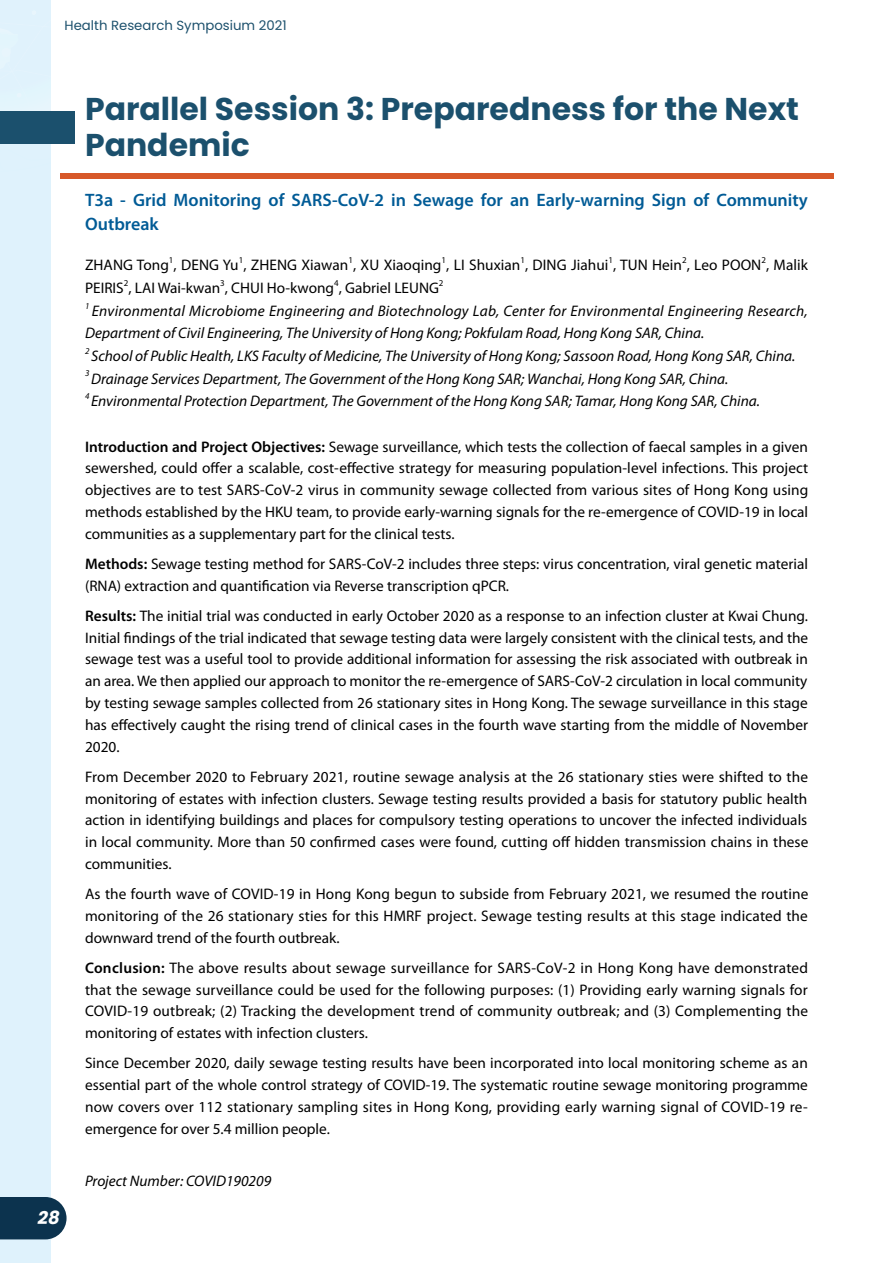
<style>
.page{position:relative;width:893px;height:1263px;background:#fff}
.page>*{position:absolute;margin:0;border:0;box-sizing:border-box;transform-origin:0 0}
.t1{font:700 31.5px/36px "Poppins";color:#1b506d}
.Eng_Text{font:600 18px/24px "Myriad Pro";color:#005b96}
.t2{font:italic 700 18px "Poppins";color:#fff}
.t3{font:15.3px/21.8px "Myriad Pro";color:#000;text-align:justify}
.t4{font:italic 15.3px/22.6px "Myriad Pro";color:#000}
.t5{font:13.2px "Poppins";color:#1d516d}
.t6{font:8.85px "Myriad Pro";color:#000}
.t7{font:italic 8.85px "Myriad Pro";color:#000}
.s1{font-weight:600}
</style>
<div class="page">
<div style="left:0;top:0;width:51px;height:1263px;background:#dff2fc"></div>
<svg style="left:0;top:1197px;width:67px;height:42px;background:#1d415a"></svg>
<div style="left:0;top:111px;width:75px;height:33px;background:#1b506d"></div>
<div style="left:60px;top:174px;width:773px;height:5px;background:#d75829"></div>
<p class="t5" style="left:65px;top:18px;width:223px">Health Research Symposium 2021</p>
<p class="t1" style="left:85px;top:92px;width:715px">Parallel Session 3: Preparedness for the Next<br>Pandemic</p>
<p class="Eng_Text" style="left:85px;top:188px;width:724px">T3a - Grid Monitoring of SARS-CoV-2 in Sewage for an Early-warning Sign of Community<br>Outbreak</p>
<p class="t3" style="left:85px;top:254px;width:724px">ZHANG Tong , DENG Yu , ZHENG Xiawan , XU Xiaoqing , LI Shuxian , DING Jiahui , TUN Hein , Leo POON , Malik</p>
<p class="t6" style="left:169px;top:255px;width:6px">1</p>
<p class="t6" style="left:239px;top:255px;width:6px">1</p>
<p class="t6" style="left:348px;top:255px;width:6px">1</p>
<p class="t6" style="left:441px;top:255px;width:6px">1</p>
<p class="t6" style="left:520px;top:255px;width:6px">1</p>
<p class="t6" style="left:608px;top:255px;width:6px">1</p>
<p class="t6" style="left:682px;top:255px;width:6px">2</p>
<p class="t6" style="left:761px;top:255px;width:6px">2</p>
<p class="t3" style="left:85px;top:277px;width:355px">PEIRIS , LAI Wai-kwan , CHUI Ho-kwong , Gabriel LEUNG</p>
<p class="t6" style="left:124px;top:277px;width:6px">2</p>
<p class="t6" style="left:220px;top:277px;width:6px">3</p>
<p class="t6" style="left:334px;top:277px;width:6px">4</p>
<p class="t6" style="left:439px;top:277px;width:6px">2</p>
<p class="t2" style="left:38px;top:1207px;width:23px">28</p>
<p class="t7" style="left:85px;top:300px;width:6px">1</p>
<p class="t4" style="left:85px;top:299px;width:724px;text-indent:7px">Environmental Microbiome Engineering and Biotechnology Lab, Center for Environmental Engineering Research,<br>Department of Civil Engineering, The University of Hong Kong; Pokfulam Road, Hong Kong SAR, China.</p>
<p class="t7" style="left:85px;top:345px;width:4px">2</p>
<p class="t4" style="left:91px;top:344px;width:706px">School of Public Health, LKS Faculty of Medicine, The University of Hong Kong; Sassoon Road, Hong Kong SAR, China.</p>
<p class="t7" style="left:85px;top:368px;width:6px">3</p>
<p class="t4" style="left:91px;top:367px;width:639px">Drainage Services Department, The Government of the Hong Kong SAR; Wanchai, Hong Kong SAR, China.</p>
<p class="t7" style="left:85px;top:391px;width:6px">4</p>
<p class="t4" style="left:91px;top:390px;width:671px">Environmental Protection Department, The Government of the Hong Kong SAR; Tamar, Hong Kong SAR, China.</p>
<p class="t3" style="left:85px;top:435px;width:725px"><span class="s1">Introduction and Project Objectives:</span> Sewage surveillance, which tests the collection of faecal samples in a given sewershed, could offer a scalable, cost-effective strategy for measuring population-level infections. This project objectives are to test SARS-CoV-2 virus in community sewage collected from various sites of Hong Kong using methods established by the HKU team, to provide early-warning signals for the re-emergence of COVID-19 in local communities as a supplementary part for the clinical tests.</p>
<p class="t3" style="left:85px;top:553px;width:724px"><span class="s1">Methods:</span> Sewage testing method for SARS-CoV-2 includes three steps: virus concentration, viral genetic material (RNA) extraction and quantification via Reverse transcription qPCR.</p>
<p class="t3" style="left:85px;top:605px;width:725px"><span class="s1">Results:</span> The initial trial was conducted in early October 2020 as a response to an infection cluster at Kwai Chung.<br>Initial findings of the trial indicated that sewage testing data were largely consistent with the clinical tests, and the sewage test was a useful tool to provide additional information for assessing the risk associated with outbreak in an area. We then applied our approach to monitor the re-emergence of SARS-CoV-2 circulation in local community by testing sewage samples collected from 26 stationary sites in Hong Kong. The sewage surveillance in this stage has effectively caught the rising trend of clinical cases in the fourth wave starting from the middle of November 2020.</p>
<p class="t3" style="left:85px;top:765px;width:725px">From December 2020 to February 2021, routine sewage analysis at the 26 stationary sties were shifted to the monitoring of estates with infection clusters. Sewage testing results provided a basis for statutory public health action in identifying buildings and places for compulsory testing operations to uncover the infected individuals in local community. More than 50 confirmed cases were found, cutting off hidden transmission chains in these communities.</p>
<p class="t3" style="left:85px;top:883px;width:725px">As the fourth wave of COVID-19 in Hong Kong begun to subside from February 2021, we resumed the routine monitoring of the 26 stationary sties for this HMRF project. Sewage testing results at this stage indicated the downward trend of the fourth outbreak.</p>
<p class="t3" style="left:85px;top:956px;width:725px"><span class="s1">Conclusion:</span> The above results about sewage surveillance for SARS-CoV-2 in Hong Kong have demonstrated that the sewage surveillance could be used for the following purposes: (1) Providing early warning signals for COVID-19 outbreak; (2) Tracking the development trend of community outbreak; and (3) Complementing the monitoring of estates with infection clusters.</p>
<p class="t3" style="left:85px;top:1052px;width:724px">Since December 2020, daily sewage testing results have been incorporated into local monitoring scheme as an essential part of the whole control strategy of COVID-19. The systematic routine sewage monitoring programme now covers over 112 stationary sampling sites in Hong Kong, providing early warning signal of COVID-19 re&shy;emergence for over 5.4 million people.</p>
<p class="t4" style="left:85px;top:1169px;width:188px">Project Number: COVID190209</p>
</div>
